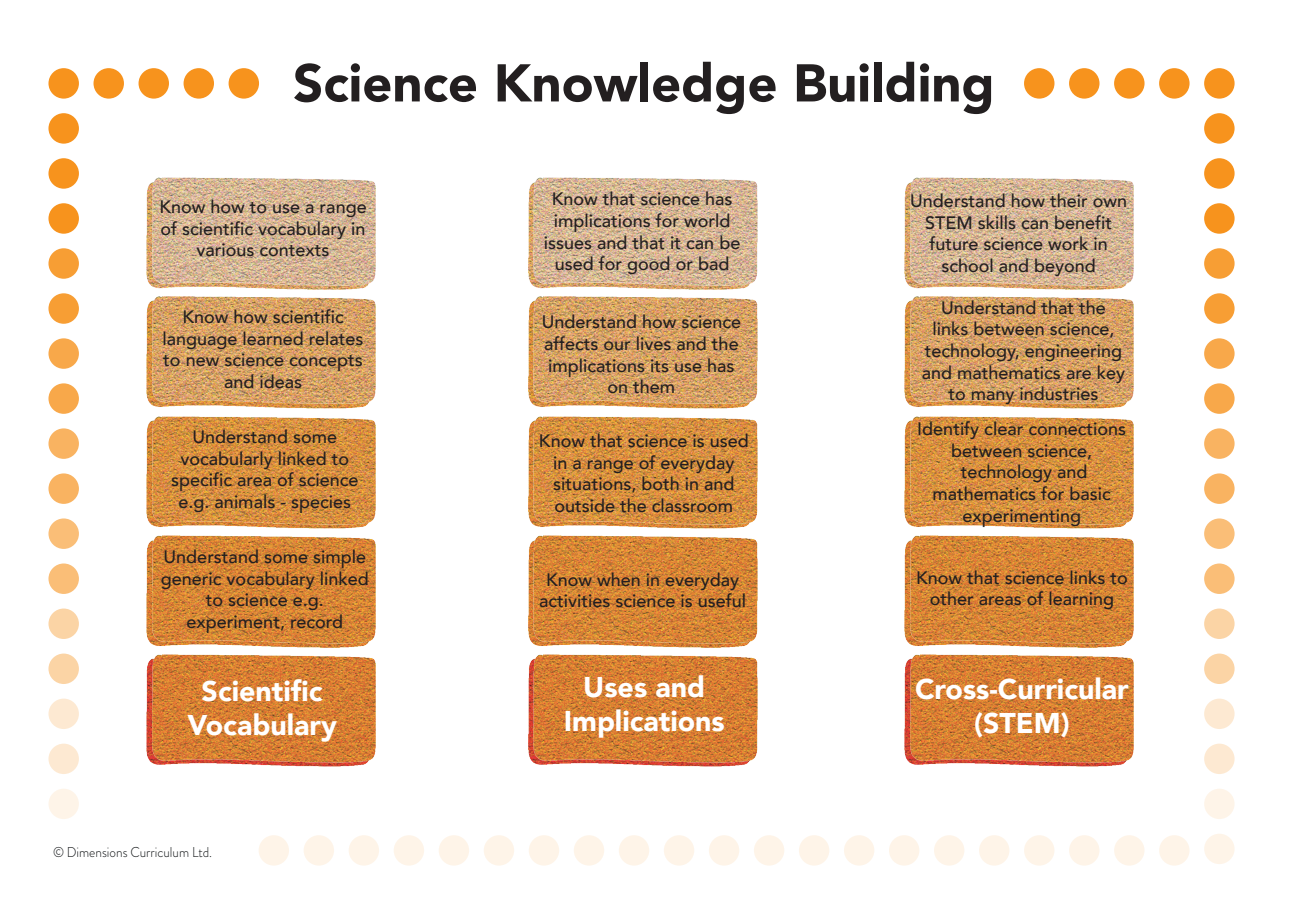
<style>
.page{position:relative;width:1289px;height:919px;background:#fff}
.page>*{position:absolute;margin:0;border:0;box-sizing:border-box;transform-origin:0 0}
.t1{font:900 52.5px "Avenir";color:#231f20}
.t2{font:900 28.5px/34.2px "Avenir";color:#fff;text-align:center}
.t3{font:500 18px/21.6px "Avenir";color:#231f20;text-align:center}
.t4{font:300 14.25px "Brandon Grotesque";color:#111416;scale:.93 1}
</style>
<div class="page">
<img style="left:146px;top:177px;width:230px;height:65px">
<img style="left:146px;top:242px;width:230px;height:120px">
<img style="left:146px;top:362px;width:230px;height:120px">
<img style="left:146px;top:482px;width:230px;height:118px">
<img style="left:146px;top:600px;width:230px;height:167px">
<img style="left:528px;top:177px;width:230px;height:65px">
<img style="left:528px;top:242px;width:230px;height:120px">
<img style="left:528px;top:362px;width:230px;height:120px">
<img style="left:528px;top:482px;width:230px;height:118px">
<img style="left:528px;top:600px;width:230px;height:167px">
<img style="left:904px;top:177px;width:230px;height:65px">
<img style="left:904px;top:242px;width:230px;height:120px">
<img style="left:904px;top:362px;width:230px;height:120px">
<img style="left:904px;top:482px;width:230px;height:118px">
<img style="left:904px;top:600px;width:230px;height:167px">
<div style="left:183px;top:68px;width:31px;height:31px;background:#f7931d;border-radius:50%"></div>
<div style="left:138px;top:68px;width:31px;height:31px;background:#f7931d;border-radius:50%"></div>
<div style="left:93px;top:68px;width:31px;height:31px;background:#f7931d;border-radius:50%"></div>
<div style="left:48px;top:68px;width:31px;height:31px;background:#f7931d;border-radius:50%"></div>
<div style="left:1204px;top:68px;width:30px;height:31px;background:#f7931d;border-radius:50%"></div>
<div style="left:1159px;top:68px;width:30px;height:31px;background:#f7931d;border-radius:50%"></div>
<div style="left:1114px;top:68px;width:30px;height:31px;background:#f7931d;border-radius:50%"></div>
<div style="left:1069px;top:68px;width:30px;height:31px;background:#f7931d;border-radius:50%"></div>
<div style="left:48px;top:293px;width:31px;height:31px;background:#f79e34;border-radius:50%"></div>
<div style="left:48px;top:248px;width:31px;height:31px;background:#f79e34;border-radius:50%"></div>
<div style="left:48px;top:203px;width:31px;height:31px;background:#f7931d;border-radius:50%"></div>
<div style="left:48px;top:158px;width:31px;height:31px;background:#f7931d;border-radius:50%"></div>
<div style="left:48px;top:113px;width:31px;height:31px;background:#f7931d;border-radius:50%"></div>
<div style="left:48px;top:518px;width:31px;height:31px;background:#fabe77;border-radius:50%"></div>
<div style="left:48px;top:473px;width:31px;height:31px;background:#f9b361;border-radius:50%"></div>
<div style="left:48px;top:428px;width:31px;height:31px;background:#f9b361;border-radius:50%"></div>
<div style="left:48px;top:383px;width:31px;height:31px;background:#f8a84a;border-radius:50%"></div>
<div style="left:48px;top:338px;width:31px;height:31px;background:#f8a84a;border-radius:50%"></div>
<div style="left:48px;top:743px;width:31px;height:31px;background:#fde9d2;border-radius:50%"></div>
<div style="left:48px;top:698px;width:31px;height:31px;background:#fde9d2;border-radius:50%"></div>
<div style="left:48px;top:653px;width:31px;height:31px;background:#fbd4a5;border-radius:50%"></div>
<div style="left:48px;top:608px;width:31px;height:31px;background:#fbd4a5;border-radius:50%"></div>
<div style="left:48px;top:563px;width:31px;height:31px;background:#fabe77;border-radius:50%"></div>
<div style="left:393px;top:835px;width:31px;height:30px;background:#fef4e8;border-radius:50%"></div>
<div style="left:348px;top:835px;width:31px;height:30px;background:#fef4e8;border-radius:50%"></div>
<div style="left:303px;top:835px;width:31px;height:30px;background:#fef4e8;border-radius:50%"></div>
<div style="left:258px;top:835px;width:31px;height:30px;background:#fef4e8;border-radius:50%"></div>
<div style="left:48px;top:788px;width:31px;height:31px;background:#fef4e8;border-radius:50%"></div>
<div style="left:1204px;top:293px;width:30px;height:31px;background:#f79e34;border-radius:50%"></div>
<div style="left:1204px;top:248px;width:30px;height:31px;background:#f79e34;border-radius:50%"></div>
<div style="left:1204px;top:203px;width:30px;height:31px;background:#f7931d;border-radius:50%"></div>
<div style="left:1204px;top:158px;width:30px;height:31px;background:#f7931d;border-radius:50%"></div>
<div style="left:1204px;top:113px;width:30px;height:31px;background:#f7931d;border-radius:50%"></div>
<div style="left:1204px;top:518px;width:30px;height:31px;background:#fabe77;border-radius:50%"></div>
<div style="left:1204px;top:473px;width:30px;height:31px;background:#f9b361;border-radius:50%"></div>
<div style="left:1204px;top:428px;width:30px;height:31px;background:#f9b361;border-radius:50%"></div>
<div style="left:1204px;top:383px;width:30px;height:31px;background:#f8a84a;border-radius:50%"></div>
<div style="left:1204px;top:338px;width:30px;height:31px;background:#f8a84a;border-radius:50%"></div>
<div style="left:1204px;top:743px;width:30px;height:31px;background:#fde9d2;border-radius:50%"></div>
<div style="left:1204px;top:698px;width:30px;height:31px;background:#fde9d2;border-radius:50%"></div>
<div style="left:1204px;top:653px;width:30px;height:31px;background:#fbd4a5;border-radius:50%"></div>
<div style="left:1204px;top:608px;width:30px;height:31px;background:#fbd4a5;border-radius:50%"></div>
<div style="left:1204px;top:563px;width:30px;height:31px;background:#fabe77;border-radius:50%"></div>
<div style="left:1204px;top:833px;width:30px;height:31px;background:#fef4e8;border-radius:50%"></div>
<div style="left:1204px;top:788px;width:30px;height:31px;background:#fef4e8;border-radius:50%"></div>
<div style="left:573px;top:835px;width:31px;height:30px;background:#fef4e8;border-radius:50%"></div>
<div style="left:528px;top:835px;width:31px;height:30px;background:#fef4e8;border-radius:50%"></div>
<div style="left:483px;top:835px;width:31px;height:30px;background:#fef4e8;border-radius:50%"></div>
<div style="left:438px;top:835px;width:31px;height:30px;background:#fef4e8;border-radius:50%"></div>
<div style="left:754px;top:835px;width:30px;height:30px;background:#fef4e8;border-radius:50%"></div>
<div style="left:709px;top:835px;width:30px;height:30px;background:#fef4e8;border-radius:50%"></div>
<div style="left:664px;top:835px;width:30px;height:30px;background:#fef4e8;border-radius:50%"></div>
<div style="left:619px;top:835px;width:30px;height:30px;background:#fef4e8;border-radius:50%"></div>
<div style="left:934px;top:835px;width:30px;height:30px;background:#fef4e8;border-radius:50%"></div>
<div style="left:889px;top:835px;width:30px;height:30px;background:#fef4e8;border-radius:50%"></div>
<div style="left:844px;top:835px;width:30px;height:30px;background:#fef4e8;border-radius:50%"></div>
<div style="left:799px;top:835px;width:30px;height:30px;background:#fef4e8;border-radius:50%"></div>
<div style="left:1114px;top:835px;width:30px;height:30px;background:#fef4e8;border-radius:50%"></div>
<div style="left:1069px;top:835px;width:30px;height:30px;background:#fef4e8;border-radius:50%"></div>
<div style="left:1024px;top:835px;width:30px;height:30px;background:#fef4e8;border-radius:50%"></div>
<div style="left:979px;top:835px;width:30px;height:30px;background:#fef4e8;border-radius:50%"></div>
<div style="left:1159px;top:835px;width:30px;height:30px;background:#fef4e8;border-radius:50%"></div>
<div style="left:228px;top:68px;width:31px;height:31px;background:#f7931d;border-radius:50%"></div>
<div style="left:1024px;top:68px;width:30px;height:31px;background:#f7931d;border-radius:50%"></div>
<h1 class="t1" style="left:293px;top:38px;width:703px">Science Knowledge Building</h1>
<p class="t3" style="left:159px;top:195px;width:209px">Know how to use a range of scientific vocabulary in various contexts</p>
<p class="t3" style="left:162px;top:305px;width:203px">Know how scientific language learned relates to new science concepts and ideas</p>
<p class="t3" style="left:171px;top:425px;width:189px">Understand some vocabularly linked to specific area of science e.g. animals - species</p>
<p class="t3" style="left:161px;top:545px;width:209px">Understand some simple generic vocabulary linked to science e.g. experiment, record</p>
<h2 class="t2" style="left:187px;top:673px;width:151px">Scientific<br>Vocabulary</h2>
<p class="t4" style="left:53px;top:841px;width:173px">© Dimensions Curriculum Ltd.</p>
<p class="t3" style="left:544px;top:187px;width:198px">Know that science has implications for world issues and that it can be used for good or bad</p>
<p class="t3" style="left:541px;top:310px;width:201px">Understand how science affects our lives and the implications its use has on them</p>
<p class="t3" style="left:539px;top:429px;width:211px">Know that science is used in a range of everyday situations, both in and outside the classroom</p>
<p class="t3" style="left:539px;top:567px;width:208px">Know when in everyday activities science is useful</p>
<h2 class="t2" style="left:563px;top:669px;width:162px">Uses and<br>Implications</h2>
<p class="t3" style="left:910px;top:189px;width:218px">Understand how their own<br>STEM skills can benefit future science work in school and beyond</p>
<p class="t3" style="left:921px;top:296px;width:205px">Understand that the links between science, technology, engineering and mathematics are key to many industries</p>
<p class="t3" style="left:917px;top:417px;width:210px">Identify clear connections between science, technology and mathematics for basic experimenting</p>
<p class="t3" style="left:916px;top:565px;width:213px">Know that science links to other areas of learning</p>
<h2 class="t2" style="left:915px;top:671px;width:215px">Cross-Curricular (STEM)</h2>
</div>
